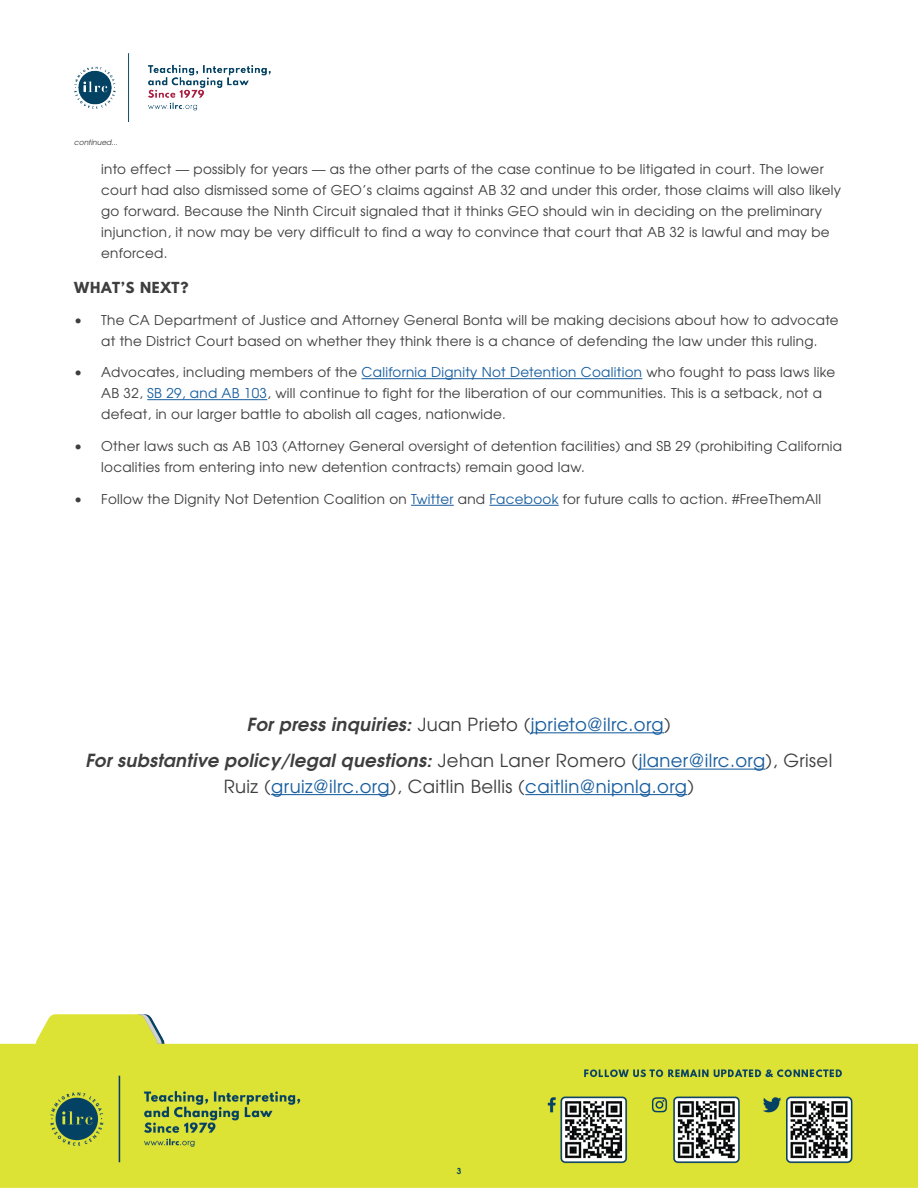
<style>
.page{position:relative;width:918px;height:1188px;background:#fff}
.page>*{position:absolute;margin:0;border:0;box-sizing:border-box;transform-origin:0 0}
.ILRC_body_style{font:18px/25.5px "Te X Gyre Adventor";letter-spacing:.02em;color:#3e3e3f;text-align:center}
.ILRC_body_style-2{font:italic 700 18px "Te X Gyre Adventor";letter-spacing:.02em;color:#3e3e3f}
.ILRC_body_style-3{font:13.5px/21px "Te X Gyre Adventor";letter-spacing:.02em;color:#3e3e3f}
.ILRC_body_style-4{font:700 13.5px "League Spartan";letter-spacing:.06em;color:#3e3e3f}
.t1{font:700 8.25px "Te X Gyre Adventor";color:#024161}
.t2{font:italic 7.5px "Te X Gyre Adventor";color:#3e3e3f}
.s1{color:#175d9e}
.s2{font-weight:400;font-style:normal}
.s3{font-weight:400;font-style:normal;color:#175d9e}
.s4{font-weight:700;font-style:italic}
</style>
<div class="page">
<img style="left:0;top:1014px;width:918px;height:174px">
<img style="left:74px;top:53px;width:196px;height:69px">
<img style="left:0;top:1152px;width:1px;height:36px">
<hr style="left:362px;top:378px;width:280px;height:1px;background:#175d9e">
<hr style="left:147px;top:399px;width:120px;height:1px;background:#175d9e">
<hr style="left:411px;top:505px;width:43px;height:1px;background:#175d9e">
<hr style="left:489px;top:505px;width:70px;height:1px;background:#175d9e">
<hr style="left:531px;top:732px;width:133px;height:1px;background:#175d9e">
<hr style="left:639px;top:769px;width:127px;height:1px;background:#175d9e">
<hr style="left:271px;top:794px;width:119px;height:1px;background:#175d9e">
<hr style="left:525px;top:794px;width:162px;height:1px;background:#175d9e">
<p class="t2" style="left:74px;top:136px;width:45px">continued...</p>
<p class="ILRC_body_style-3" style="left:101px;top:158px;width:741px">into effect — possibly for years — as the other parts of the case continue to be litigated in court. The lower court had also dismissed some of GEO’s claims against AB 32 and under this order, those claims will also likely go forward. Because the Ninth Circuit signaled that it thinks GEO should win in deciding on the preliminary injunction, it now may be very difficult to find a way to convince that court that AB 32 is lawful and may be enforced.</p>
<p class="ILRC_body_style-4" style="left:74px;top:277px;width:116px">WHAT’S NEXT?</p>
<p class="ILRC_body_style-3" style="left:74px;top:308px;width:766px;text-align:center">• The CA Department of Justice and Attorney General Bonta will be making decisions about how to advocate at the District Court based on whether they think there is a chance of defending the law under this ruling.</p>
<p class="ILRC_body_style-3" style="left:101px;top:361px;width:735px;text-indent:-27px">• Advocates, including members of the <span class="s1">California Dignity Not Detention Coalition</span> who fought to pass laws like<br>AB 32, <span class="s1">SB 29, and AB 103</span>, will continue to fight for the liberation of our communities. This is a setback, not a defeat, in our larger battle to abolish all cages, nationwide.</p>
<p class="ILRC_body_style-3" style="left:101px;top:435px;width:742px;text-indent:-27px">• Other laws such as AB 103 (Attorney General oversight of detention facilities) and SB 29 (prohibiting California localities from entering into new detention contracts) remain good law.</p>
<p class="ILRC_body_style-3" style="left:74px;top:488px;width:749px">• Follow the Dignity Not Detention Coalition on <span class="s1">Twitter</span> and <span class="s1">Facebook</span> for future calls to action. #FreeThemAll</p>
<p class="ILRC_body_style-2" style="left:247px;top:709px;width:425px">For press inquiries: <span class="s2">Juan Prieto (</span><span class="s3">jprieto@ilrc.org</span><span class="s2">)</span></p>
<p class="ILRC_body_style" style="left:86px;top:747px;width:748px"><span class="s4">For substantive policy/legal questions:</span> Jehan Laner Romero (<span class="s1">jlaner@ilrc.org</span>), Grisel<br>Ruiz (<span class="s1">gruiz@ilrc.org</span>), Caitlin Bellis (<span class="s1">caitlin@nipnlg.org</span>)</p>
<p class="t1" style="left:457px;top:1163px;width:6px">3</p>
</div>
